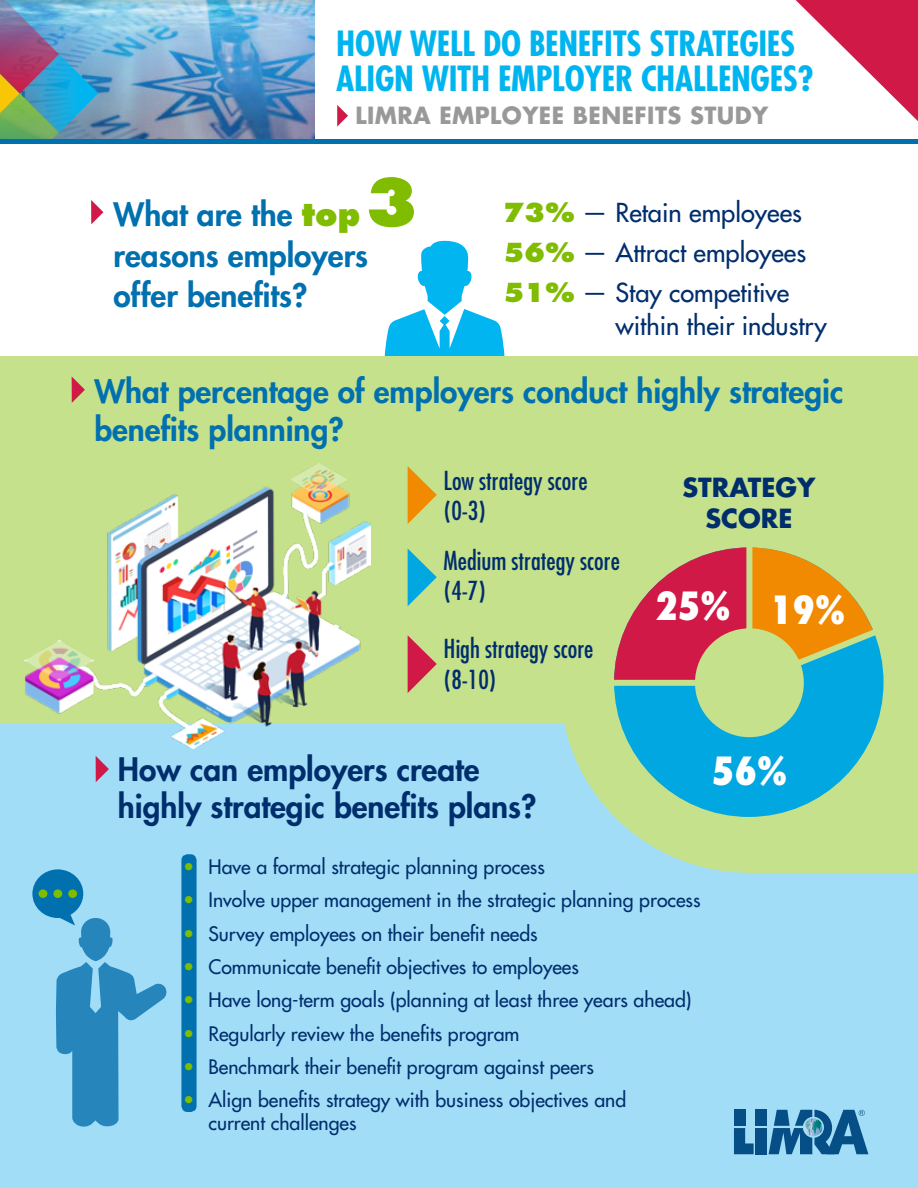
<style>
.page{position:relative;width:918px;height:1188px;background:#fff}
.page>*{position:absolute;margin:0;border:0;box-sizing:border-box;transform-origin:0 0}
.t1{font:800 64.5px "Futura Std";color:#80bc00}
.t2{font:800 condensed 37.8px "Futura Std";color:#fff}
.t3{font:700 condensed 33.75px/34.5px "Futura Std";letter-spacing:-.01em;color:#00b5ef}
.t4{font:800 31.5px/40.5px "Futura Std";color:#0070af}
.t5{font:800 31.5px/37.8px "Futura Std";color:#002e6d}
.t6{font:700 25.65px/30.8px "Futura Std";color:#002e6d;text-align:center}
.t7{font:500 25.5px/39.8px "Futura Std";color:#002e6d}
.t8{font:condensed 25.5px/30.6px "Futura Std";color:#002e6d}
.t9{font:700 23.1px "Futura Std";letter-spacing:.02em;color:#999}
.t10{font:500 19.5px/22.5px "Futura Std";color:#002e6d}
.s1{color:#80bc00}
.s2{font-weight:800;color:#80bc00}
</style>
<div class="page">
<svg style="left:385px;top:241px;width:119px;height:115px"></svg>
<div style="left:0;top:724px;width:918px;height:464px;background:#a2ddf8"></div>
<div style="left:0;top:356px;width:918px;height:368px;background:#c6e18c"></div>
<svg style="left:564px;top:694px;width:354px;height:179px;fill:#c6e18c"></svg>
<img style="left:103px;top:0;width:212px;height:139px">
<svg style="left:337px;top:105px;width:11px;height:22px"></svg>
<svg style="left:796px;top:0;width:122px;height:121px"></svg>
<svg style="left:72px;top:377px;width:13px;height:26px"></svg>
<img style="left:0;top:0;width:103px;height:224px">
<svg style="left:734px;top:1128px;width:20px;height:26px"></svg>
<div style="left:734px;top:1110px;width:11px;height:16px;background:#054f86"></div>
<div style="left:756px;top:1110px;width:11px;height:16px;background:#054f86"></div>
<div style="left:756px;top:1128px;width:11px;height:26px;background:#054f86"></div>
<svg style="left:769px;top:1110px;width:99px;height:44px"></svg>
<div style="left:614px;top:547px;width:270px;height:270px;background:#00a7e1;border-radius:50%"></div>
<div style="left:695px;top:628px;width:109px;height:109px;background:#c6e18c;border-radius:50%"></div>
<div style="left:598px;top:680px;width:110px;height:6px;background:#c6e18c"></div>
<svg style="left:614px;top:547px;width:270px;height:136px"></svg>
<div style="left:746px;top:531px;width:6px;height:110px;background:#c6e18c"></div>
<img style="left:24px;top:463px;width:346px;height:286px">
<svg style="left:96px;top:756px;width:13px;height:26px"></svg>
<div style="left:0;top:140px;width:80px;height:75px;background:#fff"></div>
<div style="left:0;top:139px;width:918px;height:5px;background:#0070af"></div>
<svg style="left:408px;top:466px;width:29px;height:58px"></svg>
<svg style="left:408px;top:549px;width:29px;height:57px"></svg>
<svg style="left:408px;top:635px;width:29px;height:58px"></svg>
<div style="left:181px;top:854px;width:16px;height:258px;background:#0070af;border-radius:6px"></div>
<svg style="left:32px;top:869px;width:135px;height:258px"></svg>
<h3 class="t3" style="left:336px;top:27px;width:479px">HOW WELL DO BENEFITS STRATEGIES<br>ALIGN WITH EMPLOYER CHALLENGES?</h3>
<p class="t9" style="left:355px;top:100px;width:415px">LIMRA EMPLOYEE BENEFITS STUDY</p>
<h1 class="t1" style="left:365px;top:161px;width:55px">3</h1>
<h3 class="t4" style="left:114px;top:195px;width:256px">What are the <span class="s1">top </span>reasons employers offer benefits?</h3>
<h3 class="t7" style="left:503px;top:193px;width:305px"><span class="s2">73%</span> — Retain employees<br><span class="s2">56%</span> — Attract employees<br><span class="s2">51%</span> — Stay competitive</h3>
<h3 class="t7" style="left:616px;top:306px;width:213px">within their industry</h3>
<h3 class="t4" style="left:94px;top:372px;width:750px;line-height:37.8px">What percentage of employers conduct highly strategic benefits planning?</h3>
<h3 class="t8" style="left:444px;top:465px;width:145px">Low strategy score (0-3)</h3>
<h3 class="t8" style="left:444px;top:545px;width:178px">Medium strategy score (4-7)</h3>
<h3 class="t8" style="left:444px;top:633px;width:151px">High strategy score (8-10)</h3>
<h3 class="t5" style="left:118px;top:750px;width:420px">How can employers create highly strategic benefits plans?</h3>
<h3 class="t6" style="left:682px;top:472px;width:135px">STRATEGY<br>SCORE</h3>
<h2 class="t2" style="left:655px;top:582px;width:77px">25%</h2>
<h2 class="t2" style="left:770px;top:586px;width:77px">19%</h2>
<h2 class="t2" style="left:712px;top:748px;width:77px">56%</h2>
<p class="t10" style="left:183px;top:856px;width:363px"><span class="s1">•</span> Have a formal strategic planning process</p>
<p class="t10" style="left:183px;top:889px;width:519px"><span class="s1">•</span> Involve upper management in the strategic planning process</p>
<p class="t10" style="left:183px;top:922px;width:356px"><span class="s1">•</span> Survey employees on their benefit needs</p>
<p class="t10" style="left:183px;top:956px;width:397px"><span class="s1">•</span> Communicate benefit objectives to employees</p>
<p class="t10" style="left:183px;top:989px;width:510px"><span class="s1">•</span> Have long-term goals (planning at least three years ahead)</p>
<p class="t10" style="left:183px;top:1022px;width:338px"><span class="s1">•</span> Regularly review the benefits program</p>
<p class="t10" style="left:183px;top:1056px;width:412px"><span class="s1">•</span> Benchmark their benefit program against peers</p>
<p class="t10" style="left:209px;top:1089px;width:419px;text-indent:-26px"><span class="s1">•</span> Align benefits strategy with business objectives and current challenges</p>
</div>
